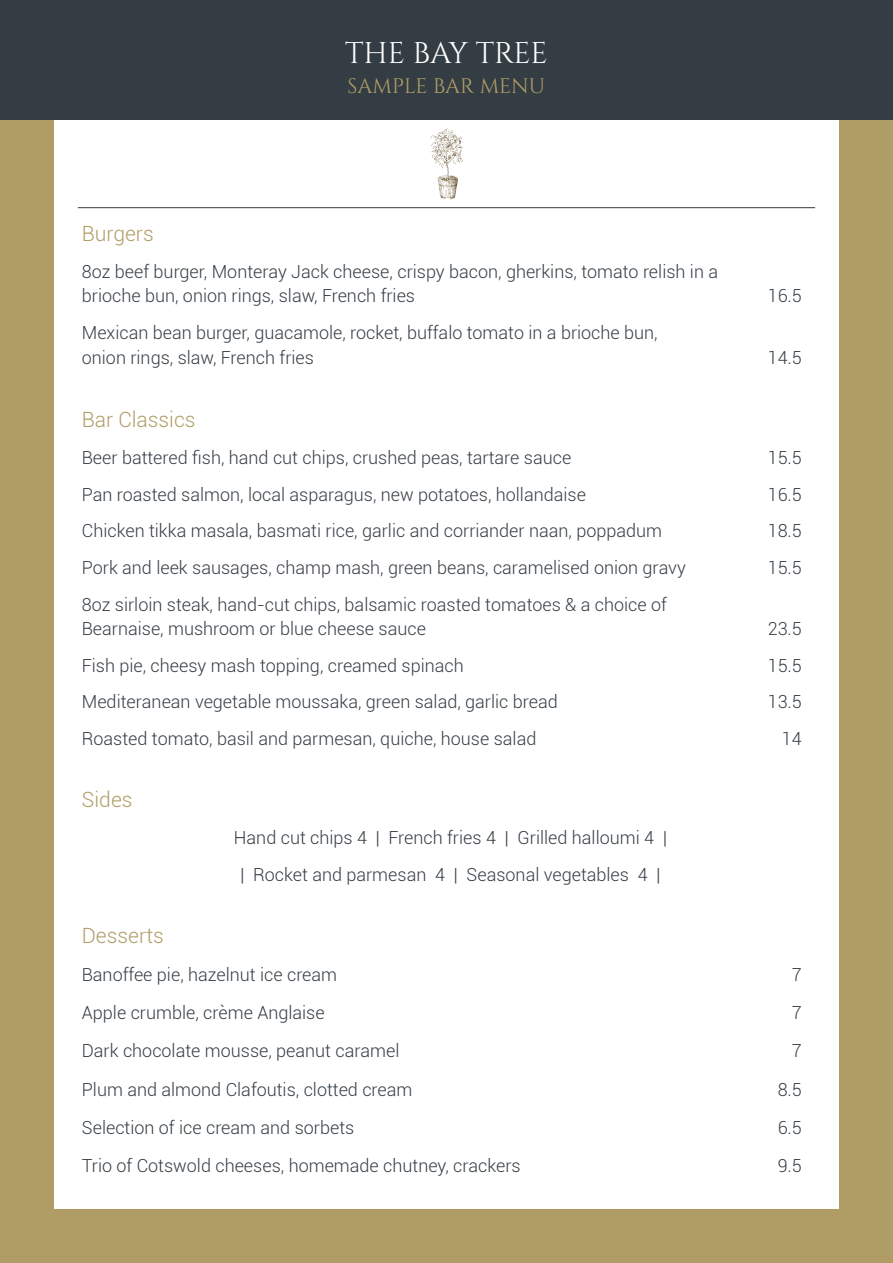
<style>
.page{position:relative;width:893px;height:1263px;background:#b09d66}
.page>*{position:absolute;margin:0;border:0;box-sizing:border-box;transform-origin:0 0}
.t1{font:29.85px "Cinzel";color:#fff}
.t2{font:300 21px "Roboto";color:#b09d66}
.t3{font:21px "Cinzel";color:#b09d66}
.t4{font:300 18px/24px "Roboto";color:#343d44}
</style>
<div class="page">
<div style="left:54px;top:54px;width:785px;height:1155px;background:#fff"></div>
<div style="left:0;top:0;width:893px;height:120px;background:#343d44"></div>
<svg style="left:430px;top:128px;width:32px;height:71px"></svg>
<hr style="left:78px;top:207px;width:737px;height:1px;background:#343d44">
<h1 class="t1" style="left:345px;top:35px;width:204px">THE BAY TREE</h1>
<p class="t3" style="left:348px;top:74px;width:199px">SAMPLE BAR MENU</p>
<p class="t2" style="left:82px;top:219px;width:73px">Burgers</p>
<p class="t4" style="left:82px;top:259px;width:638px">8oz beef burger, Monteray Jack cheese, crispy bacon, gherkins, tomato relish in a brioche bun, onion rings, slaw, French fries</p>
<p class="t4" style="left:82px;top:319px;width:577px;line-height:25.2px">Mexican bean burger, guacamole, rocket, buffalo tomato in a brioche bun, onion rings, slaw, French fries</p>
<p class="t4" style="left:768px;top:283px;width:36px">16.5</p>
<p class="t4" style="left:768px;top:345px;width:36px">14.5</p>
<p class="t2" style="left:82px;top:405px;width:115px">Bar Classics</p>
<p class="t4" style="left:82px;top:445px;width:491px">Beer battered fish, hand cut chips, crushed peas, tartare sauce</p>
<p class="t4" style="left:768px;top:445px;width:36px">15.5</p>
<p class="t4" style="left:82px;top:481px;width:506px">Pan roasted salmon, local asparagus, new potatoes, hollandaise</p>
<p class="t4" style="left:768px;top:481px;width:36px">16.5</p>
<p class="t4" style="left:82px;top:518px;width:582px">Chicken tikka masala, basmati rice, garlic and corriander naan, poppadum</p>
<p class="t4" style="left:768px;top:518px;width:36px">18.5</p>
<p class="t4" style="left:82px;top:555px;width:605px">Pork and leek sausages, champ mash, green beans, caramelised onion gravy</p>
<p class="t4" style="left:768px;top:555px;width:36px">15.5</p>
<p class="t4" style="left:82px;top:592px;width:587px">8oz sirloin steak, hand-cut chips, balsamic roasted tomatoes &amp; a choice of<br>Bearnaise, mushroom or blue cheese sauce</p>
<p class="t4" style="left:768px;top:616px;width:36px">23.5</p>
<p class="t4" style="left:82px;top:653px;width:384px">Fish pie, cheesy mash topping, creamed spinach</p>
<p class="t4" style="left:768px;top:653px;width:36px">15.5</p>
<p class="t4" style="left:82px;top:689px;width:477px">Mediteranean vegetable moussaka, green salad, garlic bread</p>
<p class="t4" style="left:768px;top:689px;width:36px">13.5</p>
<p class="t4" style="left:82px;top:726px;width:456px">Roasted tomato, basil and parmesan, quiche, house salad</p>
<p class="t4" style="left:782px;top:726px;width:21px">14</p>
<p class="t2" style="left:82px;top:785px;width:52px">Sides</p>
<p class="t4" style="left:234px;top:825px;width:434px">Hand cut chips 4 | French fries 4 | Grilled halloumi 4 |</p>
<p class="t4" style="left:240px;top:861px;width:421px">| Rocket and parmesan 4 | Seasonal vegetables 4 |</p>
<p class="t2" style="left:82px;top:920px;width:83px">Desserts</p>
<p class="t4" style="left:82px;top:962px;width:257px">Banoffee pie, hazelnut ice cream</p>
<p class="t4" style="left:792px;top:962px;width:11px">7</p>
<p class="t4" style="left:82px;top:1000px;width:244px">Apple crumble, crème Anglaise</p>
<p class="t4" style="left:792px;top:1000px;width:11px">7</p>
<p class="t4" style="left:82px;top:1038px;width:319px">Dark chocolate mousse, peanut caramel</p>
<p class="t4" style="left:792px;top:1038px;width:11px">7</p>
<p class="t4" style="left:82px;top:1076px;width:332px">Plum and almond Clafoutis, clotted cream</p>
<p class="t4" style="left:778px;top:1076px;width:26px">8.5</p>
<p class="t4" style="left:82px;top:1115px;width:274px">Selection of ice cream and sorbets</p>
<p class="t4" style="left:778px;top:1115px;width:26px">6.5</p>
<p class="t4" style="left:82px;top:1153px;width:440px">Trio of Cotswold cheeses, homemade chutney, crackers</p>
<p class="t4" style="left:778px;top:1153px;width:26px">9.5</p>
</div>
